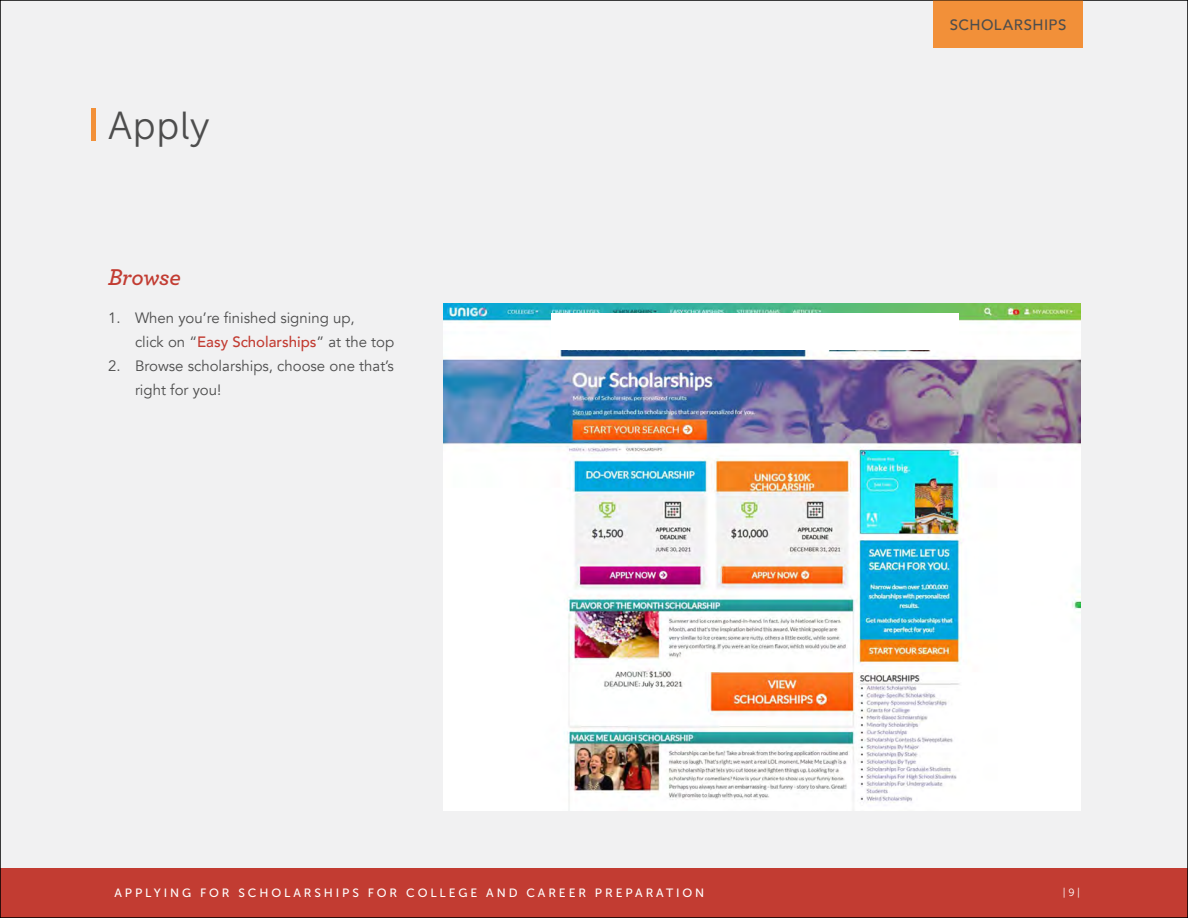
<style>
.page{position:relative;width:1188px;height:918px;background:#c23c32}
.page>*{position:absolute;margin:0;border:0;box-sizing:border-box;transform-origin:0 0}
.t1{font:39px "Museo Sans 300";letter-spacing:.02em;color:#4d4d4d}
.t2{font:italic 600 24px "Archer";letter-spacing:-.015em;color:#c23c32}
.t3{font:15px/24px "Avenir";color:#4d4d4d}
.t4{font:500 15px "Avenir";letter-spacing:.03em;color:#4d4d4d}
.t5{font:12px "Museo Sans 500";letter-spacing:.24em;color:#fff}
.t6{font:10.5px "Museo Sans 300";color:#fff}
.s1{font-weight:500;color:#c23c32}
</style>
<div class="page">
<div style="left:0;top:0;width:1188px;height:867px;background:#f1f1f2"></div>
<img style="left:444px;top:304px;width:636px;height:506px">
<div style="left:551px;top:313px;width:407px;height:37px;background:#fff"></div>
<hr style="left:92px;top:108px;width:4px;height:32px;background:#f29039">
<div style="left:933px;top:0;width:149px;height:48px;background:#f29039"></div>
<p class="t1" style="left:108px;top:104px;width:103px">Apply</p>
<p class="t2" style="left:108px;top:259px;width:75px">Browse</p>
<p class="t3" style="left:135px;top:306px;width:261px;text-indent:-27px">1. When you’re finished signing up,<br>click on “<span class="s1">Easy Scholarships</span>” at the top</p>
<p class="t3" style="left:135px;top:354px;width:260px;text-indent:-27px">2. Browse scholarships, choose one that’s right for you!</p>
<p class="t4" style="left:950px;top:12px;width:118px">SCHOLARSHIPS</p>
<p class="t5" style="left:114px;top:886px;width:591px">APPLYING FOR SCHOLARSHIPS FOR COLLEGE AND CAREER PREPARATION</p>
<p class="t6" style="left:1063px;top:887px;width:19px">|9|</p>
</div>
